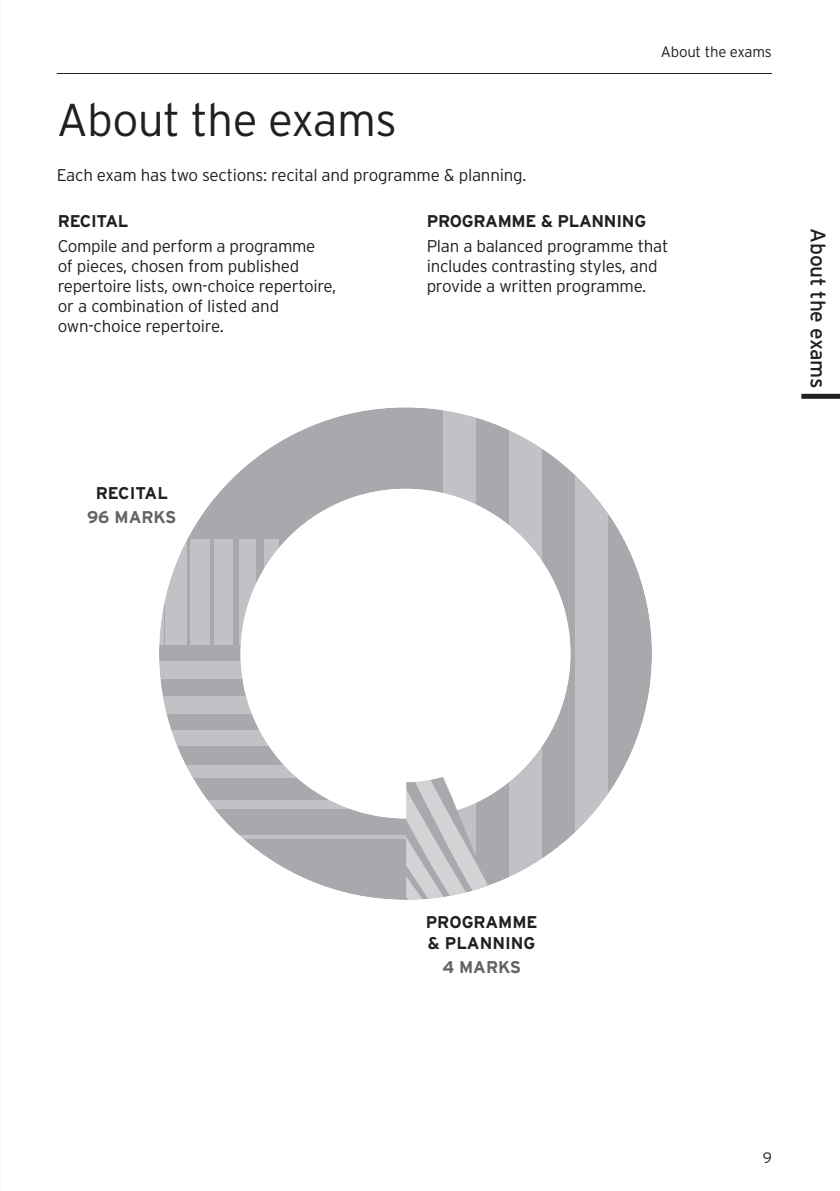
<style>
.page{position:relative;width:840px;height:1191px;background:#fff}
.page>*{position:absolute;margin:0;border:0;box-sizing:border-box;transform-origin:0 0}
.t1{font:300 46px "Interstate";letter-spacing:-.015em;color:#231f20}
.t2{font:21px "Interstate";letter-spacing:-.015em;color:#231f20}
.t3{font:300 17px/20px "Interstate";letter-spacing:-.015em;color:#231f20}
.t4{font:700 17px/21px "Interstate";letter-spacing:-.015em;color:#231f20}
.t5{font:700 17px "Interstate";color:#636366}
.t6{font:300 15px "Interstate";letter-spacing:-.015em;color:#231f20}
</style>
<div class="page">
<svg style="left:159px;top:407px;width:492px;height:493px"></svg>
<div style="left:190px;top:538px;width:20px;height:106px;background:#c1c2c5"></div>
<svg style="left:239px;top:538px;width:17px;height:106px;fill:#c1c2c5"></svg>
<div style="left:215px;top:538px;width:18px;height:106px;background:#c1c2c5"></div>
<svg style="left:159px;top:538px;width:4px;height:106px"></svg>
<svg style="left:264px;top:538px;width:15px;height:106px"></svg>
<svg style="left:165px;top:538px;width:21px;height:106px;fill:#c1c2c5"></svg>
<div style="left:363px;top:538px;width:8px;height:106px;background:#fff"></div>
<div style="left:388px;top:538px;width:6px;height:106px;background:#fff"></div>
<div style="left:413px;top:538px;width:62px;height:106px;background:#fff"></div>
<div style="left:314px;top:538px;width:11px;height:106px;background:#fff"></div>
<div style="left:289px;top:538px;width:13px;height:106px;background:#fff"></div>
<div style="left:338px;top:538px;width:10px;height:106px;background:#fff"></div>
<svg style="left:159px;top:661px;width:284px;height:17px"></svg>
<svg style="left:159px;top:730px;width:284px;height:16px"></svg>
<svg style="left:159px;top:800px;width:247px;height:8px;fill:#c1c2c5"></svg>
<svg style="left:159px;top:696px;width:284px;height:17px"></svg>
<svg style="left:159px;top:765px;width:284px;height:12px"></svg>
<svg style="left:159px;top:835px;width:247px;height:4px"></svg>
<svg style="left:443px;top:407px;width:32px;height:369px"></svg>
<svg style="left:575px;top:407px;width:32px;height:466px;fill:#c1c2c5"></svg>
<svg style="left:509px;top:407px;width:32px;height:493px"></svg>
<svg style="left:406px;top:776px;width:82px;height:124px"></svg>
<hr style="left:57px;top:73px;width:714px;height:1px;background:#231f20">
<div style="left:801px;top:394px;width:38px;height:5px;background:#231f20"></div>
<h1 class="t1" style="left:57px;top:94px;width:341px">About the exams</h1>
<p class="t3" style="left:57px;top:165px;width:471px">Each exam has two sections: recital and programme &amp; planning.</p>
<p class="t6" style="left:660px;top:43px;width:112px">About the exams</p>
<p class="t4" style="left:58px;top:210px;width:72px">RECITAL</p>
<p class="t3" style="left:58px;top:236px;width:280px">Compile and perform a programme<br>of pieces, chosen from published repertoire lists, own-choice repertoire, or a combination of listed and own-choice repertoire.</p>
<p class="t4" style="left:96px;top:483px;width:74px">RECITAL</p>
<p class="t5" style="left:87px;top:507px;width:91px">96 MARKS</p>
<p class="t4" style="left:426px;top:210px;width:221px">PROGRAMME &amp; PLANNING</p>
<p class="t3" style="left:426px;top:236px;width:243px">Plan a balanced programme that includes contrasting styles, and provide a written programme.</p>
<p class="t2" style="left:829px;top:228px;width:162px;rotate:90deg">About the exams</p>
<p class="t4" style="left:425px;top:911px;width:113px">PROGRAMME &amp; PLANNING</p>
<p class="t5" style="left:442px;top:957px;width:80px">4 MARKS</p>
<p class="t6" style="left:762px;top:1148px;width:11px">9</p>
</div>
